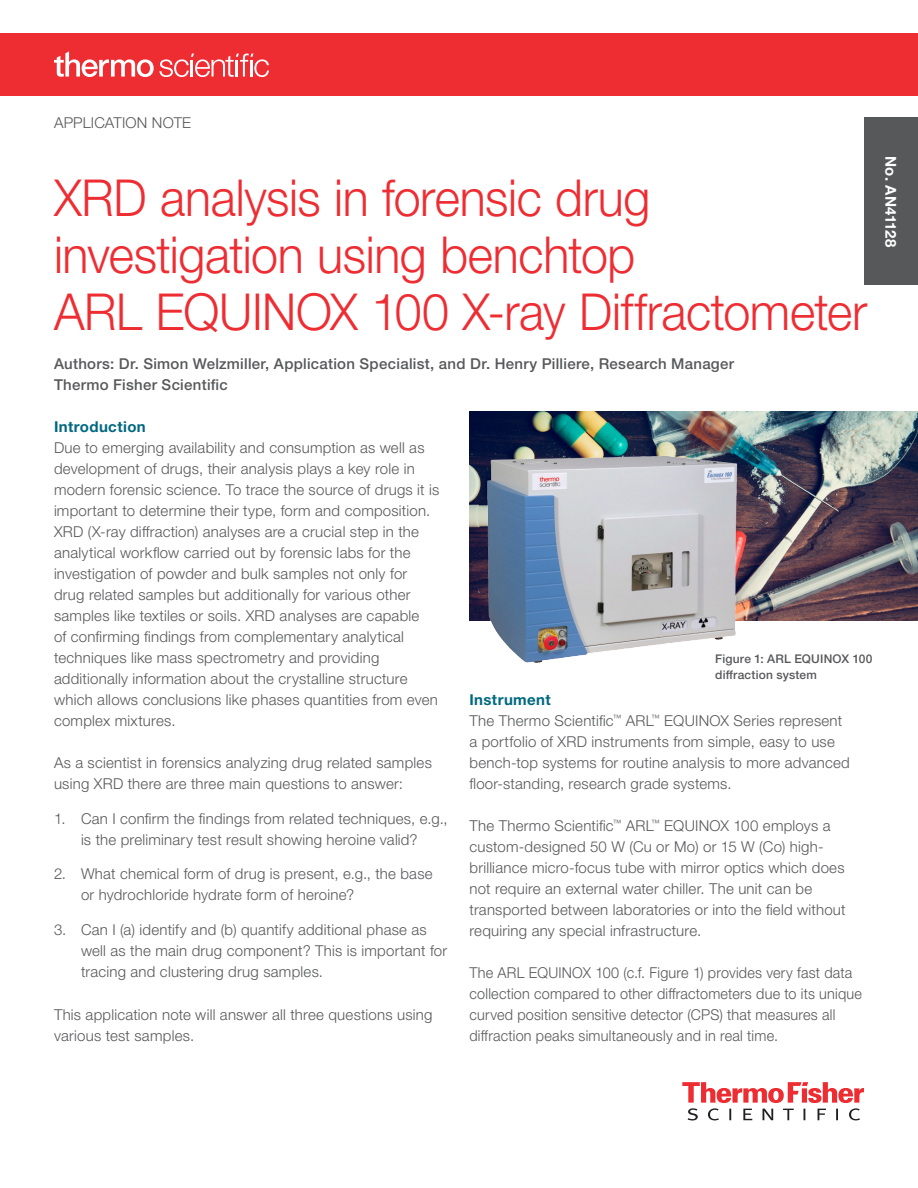
<style>
.page{position:relative;width:918px;height:1188px;background:#fff}
.page>*{position:absolute;margin:0;border:0;box-sizing:border-box;transform-origin:0 0}
.Headline{font:300 51px/57px "Helvetica Neue LTW1 G";letter-spacing:-.01em;color:#ee2d33;scale:.95 1}
.Body_Copy{font:300 15px/21px "Helvetica Neue LTW1 G";letter-spacing:.015em;color:#57585a}
.Body_Copy-2{font:300 15px/21px "Helvetica Neue LTW1 G";letter-spacing:.015em;color:#57585a;scale:.96 1}
.Content_Subhead{font:500 15px/21px "Helvetica Neue LTW1 G";letter-spacing:.02em;color:#57585a}
.Content_Header{font:700 15px "Helvetica Neue LTW1 G";letter-spacing:.025em;color:#00687f}
.Technical_Eyebrow{font:300 15px "Helvetica Neue LTW1 G";letter-spacing:.015em;color:#57585a}
.Technical_Eyebrow-2{font:700 15px "Helvetica Neue LTW1 G";letter-spacing:-.005em;color:#fff}
.Figure_Caption{font:500 12px/15.8px "Helvetica Neue LTW1 G";letter-spacing:.02em;color:#57585a}
</style>
<div class="page">
<div style="left:864px;top:117px;width:54px;height:168px;background:#57585a"></div>
<img style="left:470px;top:411px;width:448px;height:210px">
<img style="left:484px;top:454px;width:259px;height:209px">
<div style="left:0;top:33px;width:918px;height:63px;background:#ee2d33"></div>
<svg style="left:54px;top:51px;width:215px;height:26px"></svg>
<svg style="left:682px;top:1082px;width:182px;height:38px"></svg>
<p class="Technical_Eyebrow" style="left:54px;top:113px;width:139px">APPLICATION NOTE</p>
<p class="Headline" style="left:54px;top:170px;width:858px">XRD analysis in forensic drug investigation using benchtop<br>ARL EQUINOX 100 X-ray Diffractometer</p>
<p class="Content_Subhead" style="left:54px;top:353px;width:682px">Authors: Dr. Simon Welzmiller, Application Specialist, and Dr. Henry Pilliere, Research Manager<br>Thermo Fisher Scientific</p>
<p class="Content_Header" style="left:54px;top:417px;width:93px">Introduction</p>
<p class="Body_Copy" style="left:54px;top:437px;width:387px">Due to emerging availability and consumption as well as development of drugs, their analysis plays a key role in modern forensic science. To trace the source of drugs it is important to determine their type, form and composition.<br>XRD (X-ray diffraction) analyses are a crucial step in the analytical workflow carried out by forensic labs for the investigation of powder and bulk samples not only for drug related samples but additionally for various other samples like textiles or soils. XRD analyses are capable<br>of confirming findings from complementary analytical techniques like mass spectrometry and providing additionally information about the crystalline structure which allows conclusions like phases quantities from even complex mixtures.</p>
<p class="Body_Copy" style="left:54px;top:752px;width:379px">As a scientist in forensics analyzing drug related samples using XRD there are three main questions to answer:</p>
<p class="Body_Copy" style="left:54px;top:808px;width:395px;text-align:center">1. Can I confirm the findings from related techniques, e.g., is the preliminary test result showing heroine valid?</p>
<p class="Body_Copy" style="left:81px;top:863px;width:353px;text-indent:-27px">2. What chemical form of drug is present, e.g., the base or hydrochloride hydrate form of heroine?</p>
<p class="Body_Copy" style="left:81px;top:919px;width:368px;text-indent:-27px">3. Can I (a) identify and (b) quantify additional phase as well as the main drug component? This is important for tracing and clustering drug samples.</p>
<p class="Body_Copy" style="left:54px;top:1004px;width:380px">This application note will answer all three questions using various test samples.</p>
<p class="Figure_Caption" style="left:715px;top:651px;width:159px">Figure 1: ARL EQUINOX 100 diffraction system</p>
<p class="Content_Header" style="left:470px;top:690px;width:83px">Instrument</p>
<p class="Body_Copy" style="left:470px;top:710px;width:382px">The Thermo Scientific<sup>™</sup> ARL<sup>™</sup> EQUINOX Series represent a portfolio of XRD instruments from simple, easy to use bench-top systems for routine analysis to more advanced floor-standing, research grade systems.</p>
<p class="Body_Copy" style="left:470px;top:815px;width:378px">The Thermo Scientific<sup>™</sup> ARL<sup>™</sup> EQUINOX 100 employs a custom-designed 50 W (Cu or Mo) or 15 W (Co) high&shy;brilliance micro-focus tube with mirror optics which does not require an external water chiller. The unit can be transported between laboratories or into the field without requiring any special infrastructure.</p>
<p class="Body_Copy-2" style="left:470px;top:962px;width:410px">The ARL EQUINOX 100 (c.f. Figure 1) provides very fast data collection compared to other diffractometers due to its unique curved position sensitive detector (CPS) that measures all diffraction peaks simultaneously and in real time.</p>
<p class="Technical_Eyebrow-2" style="left:900px;top:156px;width:93px;rotate:90deg">No. AN41128</p>
</div>
